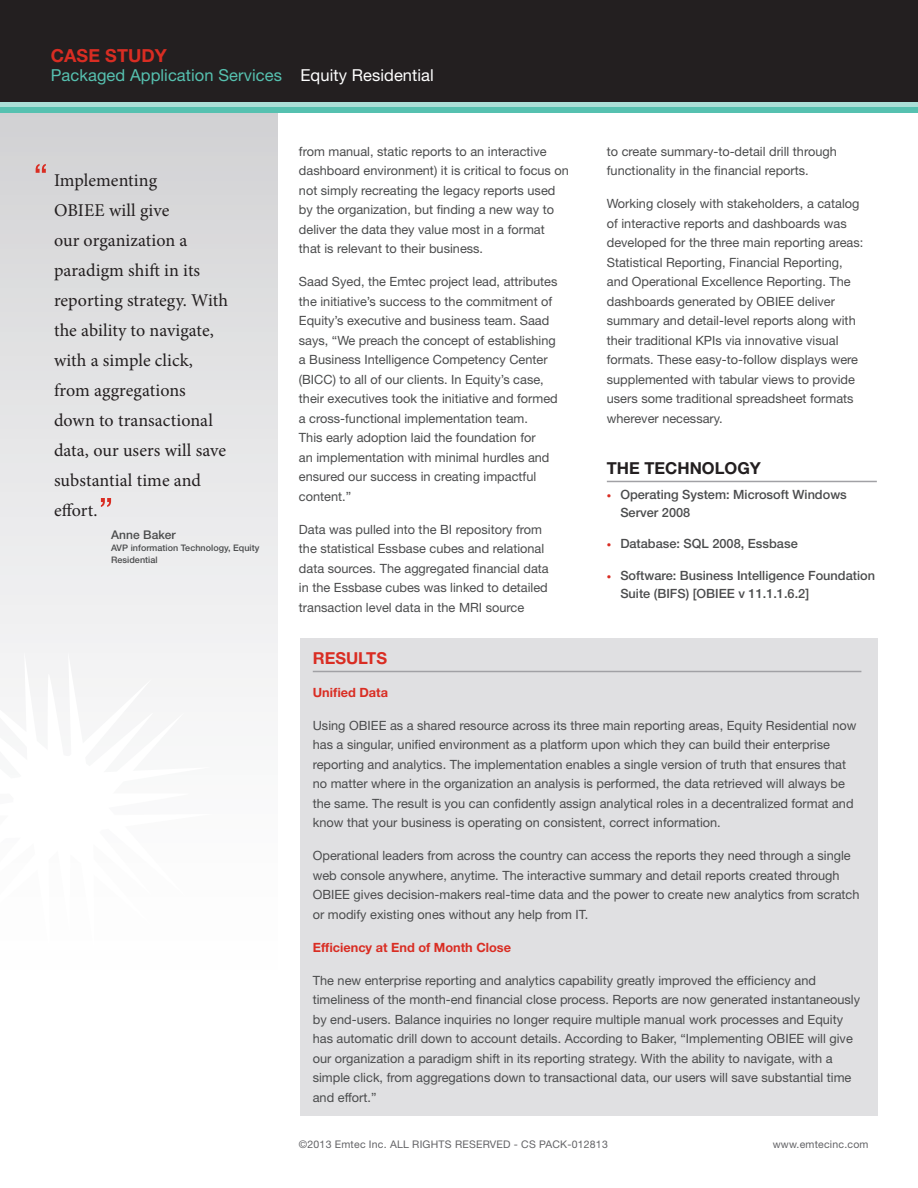
<style>
.page{position:relative;width:918px;height:1188px;background:#fff}
.page>*{position:absolute;margin:0;border:0;box-sizing:border-box;transform-origin:0 0}
.t1{font:18px/30px "Minion Pro";letter-spacing:.005em;color:#231f20}
.t2{font:700 18px "Helvetica Neue LT Pro";color:#d92d23}
.t3{font:16.5px "Helvetica Neue LT Pro";letter-spacing:.005em;color:#56c1b0}
.t4{font:700 16.5px "Helvetica Neue LT Pro";color:#231f20}
.t5{font:700 16.5px "Helvetica Neue LT Pro";color:#d92d23}
.t6{font:12.75px/19.5px "Helvetica Neue LT Pro";color:#4b4c4d}
.t7{font:500 12.75px/18px "Helvetica Neue LT Pro";color:#4b4c4d}
.t8{font:700 12.75px "Helvetica Neue LT Pro";color:#d92d23}
.t9{font:500 12px "Helvetica Neue LT Pro";letter-spacing:.005em;color:#4b4c4d}
.t10{font:10.5px "Helvetica Neue LT Pro";letter-spacing:.02em;color:#636366}
.t11{font:500 9px/12px "Helvetica Neue LT Pro";letter-spacing:.005em;color:#4b4c4d}
.s1{color:#fff}
.s2{font-size:9px;color:#d92d23}
</style>
<div class="page">
<div style="left:0;top:0;width:278px;height:1188px;background:linear-gradient(to bottom,#d1d1d4,#fff)"></div>
<div style="left:0;top:0;width:918px;height:109px;background:#231f20"></div>
<hr style="left:607px;top:481px;width:270px;height:1px;background:#a1a1a5">
<svg style="left:0;top:651px;width:214px;height:305px"></svg>
<div style="left:0;top:103px;width:918px;height:10px;background:#56c1b0"></div>
<hr style="left:0;top:103px;width:918px;height:4px;background:#aadfd7">
<svg style="left:36px;top:164px;width:10px;height:9px"></svg>
<svg style="left:101px;top:498px;width:10px;height:9px"></svg>
<div style="left:300px;top:638px;width:578px;height:477px;background:#e0e0e2"></div>
<hr style="left:313px;top:671px;width:548px;height:1px;background:#a1a1a5">
<h1 class="t2" style="left:51px;top:44px;width:80px">CASE STUD</h1>
<h1 class="t2" style="left:155px;top:44px;width:14px">Y</h1>
<p class="t3" style="left:51px;top:65px;width:385px">Packaged Application Services <span class="s1">Equity Residential</span></p>
<p class="t1" style="left:54px;top:165px;width:176px">Implementing<br>OBIEE will give<br>our organization a paradigm shift in its reporting strategy. With the ability to navigate, with a simple click, from aggregations down to transactional data, our users will save substantial time and effort.</p>
<p class="t9" style="left:111px;top:527px;width:66px">Anne Baker</p>
<p class="t11" style="left:111px;top:542px;width:150px">AVP information Technology, Equity<br>Residential</p>
<p class="t6" style="left:299px;top:141px;width:271px">from manual, static reports to an interactive dashboard environment) it is critical to focus on not simply recreating the legacy reports used by the organization, but finding a new way to deliver the data they value most in a format that is relevant to their business.</p>
<p class="t6" style="left:299px;top:272px;width:260px">Saad Syed, the Emtec project lead, attributes the initiative’s success to the commitment of Equity’s executive and business team. Saad says, “We preach the concept of establishing a Business Intelligence Competency Center (BICC) to all of our clients. In Equity’s case, their executives took the initiative and formed a cross-functional implementation team.<br>This early adoption laid the foundation for<br>an implementation with minimal hurdles and ensured our success in creating impactful content.”</p>
<p class="t6" style="left:299px;top:519px;width:251px">Data was pulled into the BI repository from the statistical Essbase cubes and relational data sources. The aggregated financial data in the Essbase cubes was linked to detailed transaction level data in the MRI source</p>
<p class="t6" style="left:607px;top:141px;width:232px">to create summary-to-detail drill through functionality in the financial reports.</p>
<p class="t6" style="left:607px;top:194px;width:258px">Working closely with stakeholders, a catalog of interactive reports and dashboards was developed for the three main reporting areas:<br>Statistical Reporting, Financial Reporting, and Operational Excellence Reporting. The dashboards generated by OBIEE deliver summary and detail-level reports along with their traditional KPIs via innovative visual formats. These easy-to-follow displays were supplemented with tabular views to provide users some traditional spreadsheet formats wherever necessary.</p>
<p class="t4" style="left:607px;top:458px;width:153px">TH E Technology</p>
<p class="t7" style="left:620px;top:485px;width:228px;text-indent:-14px"><span class="s2">•</span> Operating System: Microsoft Windows<br>Server 2008</p>
<p class="t7" style="left:607px;top:535px;width:192px"><span class="s2">•</span> Database: SQL 2008, Essbase</p>
<p class="t7" style="left:620px;top:566px;width:256px;text-indent:-14px"><span class="s2">•</span> Software: Business Intelligence Foundation<br>Suite (BIFS) [OBIEE v 11.1.1.6.2]</p>
<p class="t5" style="left:313px;top:648px;width:76px">RESULTS</p>
<p class="t8" style="left:313px;top:684px;width:77px">Unified Data</p>
<p class="t6" style="left:313px;top:715px;width:545px">Using OBIEE as a shared resource across its three main reporting areas, Equity Residential now has a singular, unified environment as a platform upon which they can build their enterprise reporting and analytics. The implementation enables a single version of truth that ensures that no matter where in the organization an analysis is performed, the data retrieved will always be the same. The result is you can confidently assign analytical roles in a decentralized format and know that your business is operating on consistent, correct information.</p>
<p class="t6" style="left:313px;top:846px;width:548px">Operational leaders from across the country can access the reports they need through a single web console anywhere, anytime. The interactive summary and detail reports created through OBIEE gives decision-makers real-time data and the power to create new analytics from scratch or modify existing ones without any help from IT.</p>
<p class="t8" style="left:313px;top:939px;width:200px">Efficiency at End of Month Close</p>
<p class="t6" style="left:313px;top:970px;width:549px">The new enterprise reporting and analytics capability greatly improved the efficiency and timeliness of the month-end financial close process. Reports are now generated instantaneously by end-users. Balance inquiries no longer require multiple manual work processes and Equity has automatic drill down to account details. According to Baker, “Implementing OBIEE will give our organization a paradigm shift in its reporting strategy. With the ability to navigate, with a simple click, from aggregations down to transactional data, our users will save substantial time and effort.”</p>
<p class="t10" style="left:299px;top:1138px;width:310px">©2013 Emtec Inc. ALL RIGHTS RESERVED - CS PACK-012813</p>
<p class="t10" style="left:773px;top:1138px;width:97px">www.emtecinc.com</p>
</div>
